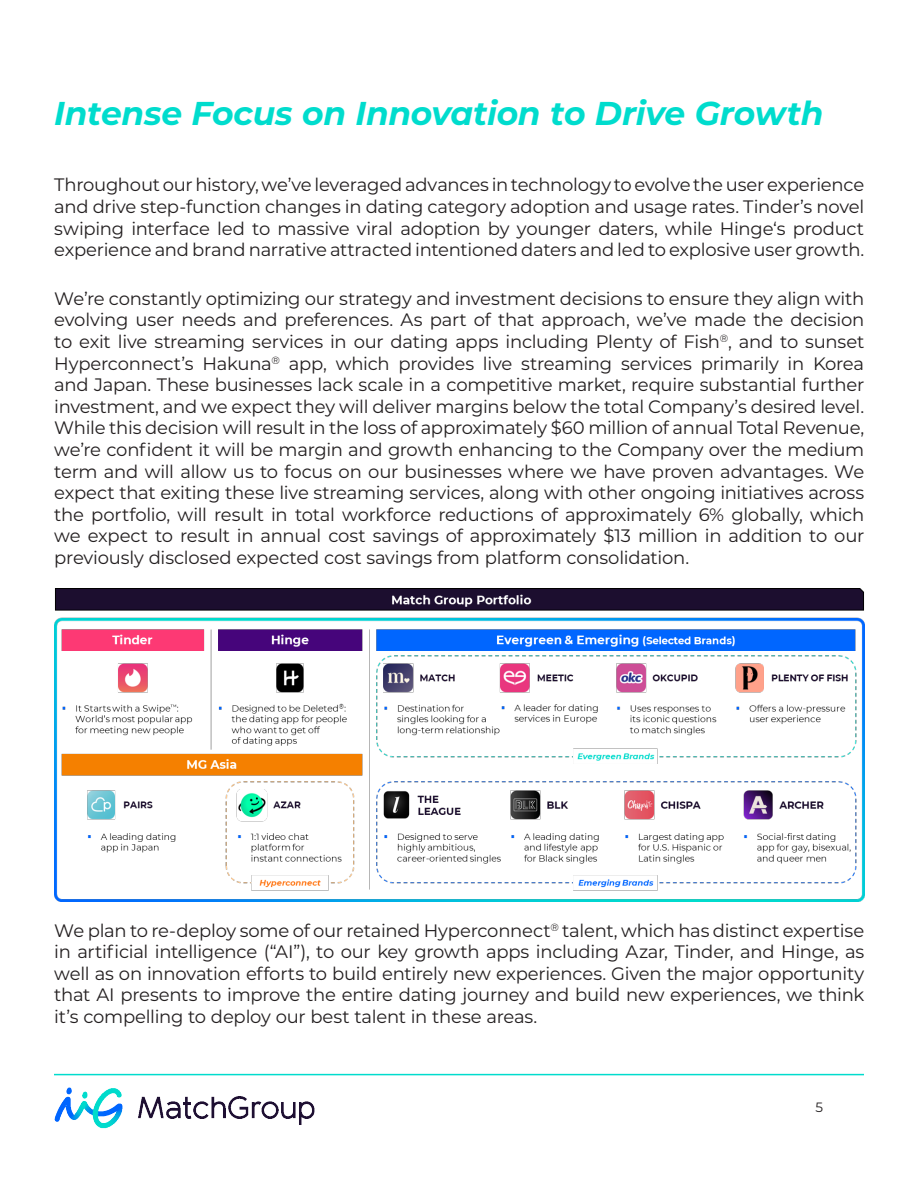
<style>
.page{position:relative;width:918px;height:1188px;background:#fff}
.page>*{position:absolute;margin:0;border:0;box-sizing:border-box;transform-origin:0 0}
.t1{font:italic 700 33px "Montserrat";letter-spacing:-.01em;color:#00dccd}
.t2{font:18px/21.6px "Montserrat";letter-spacing:-.015em;color:#231f20;text-align:justify}
.t3{font:13.5px "Montserrat";color:#231f20}
</style>
<div class="page">
<hr style="left:54px;top:1074px;width:810px;height:1px;background:#00dccd">
<img style="left:54px;top:1087px;width:261px;height:41px">
<img style="left:54px;top:588px;width:810px;height:314px">
<p class="t1" style="left:54px;top:89px;width:771px">Intense Focus on Innovation to Drive Growth</p>
<p class="t2" style="left:54px;top:174px;width:812px">Throughout our history, we’ve leveraged advances in technology to evolve the user experience and drive step-function changes in dating category adoption and usage rates. Tinder’s novel swiping interface led to massive viral adoption by younger daters, while Hinge‘s product experience and brand narrative attracted intentioned daters and led to explosive user growth.</p>
<p class="t2" style="left:54px;top:287px;width:812px">We’re constantly optimizing our strategy and investment decisions to ensure they align with evolving user needs and preferences. As part of that approach, we’ve made the decision to exit live streaming services in our dating apps including Plenty of Fish<sup>®</sup>, and to sunset Hyperconnect’s Hakuna<sup>®</sup> app, which provides live streaming services primarily in Korea and Japan. These businesses lack scale in a competitive market, require substantial further investment, and we expect they will deliver margins below the total Company’s desired level.<br>While this decision will result in the loss of approximately $60 million of annual Total Revenue, we’re confident it will be margin and growth enhancing to the Company over the medium term and will allow us to focus on our businesses where we have proven advantages. We expect that exiting these live streaming services, along with other ongoing initiatives across the portfolio, will result in total workforce reductions of approximately 6% globally, which we expect to result in annual cost savings of approximately $13 million in addition to our previously disclosed expected cost savings from platform consolidation.</p>
<p class="t2" style="left:54px;top:919px;width:812px">We plan to re-deploy some of our retained Hyperconnect<sup>®</sup> talent, which has distinct expertise in artificial intelligence (“AI”), to our key growth apps including Azar, Tinder, and Hinge, as well as on innovation efforts to build entirely new experiences. Given the major opportunity that AI presents to improve the entire dating journey and build new experiences, we think it’s compelling to deploy our best talent in these areas.</p>
<p class="t3" style="left:815px;top:1098px;width:9px">5</p>
</div>
